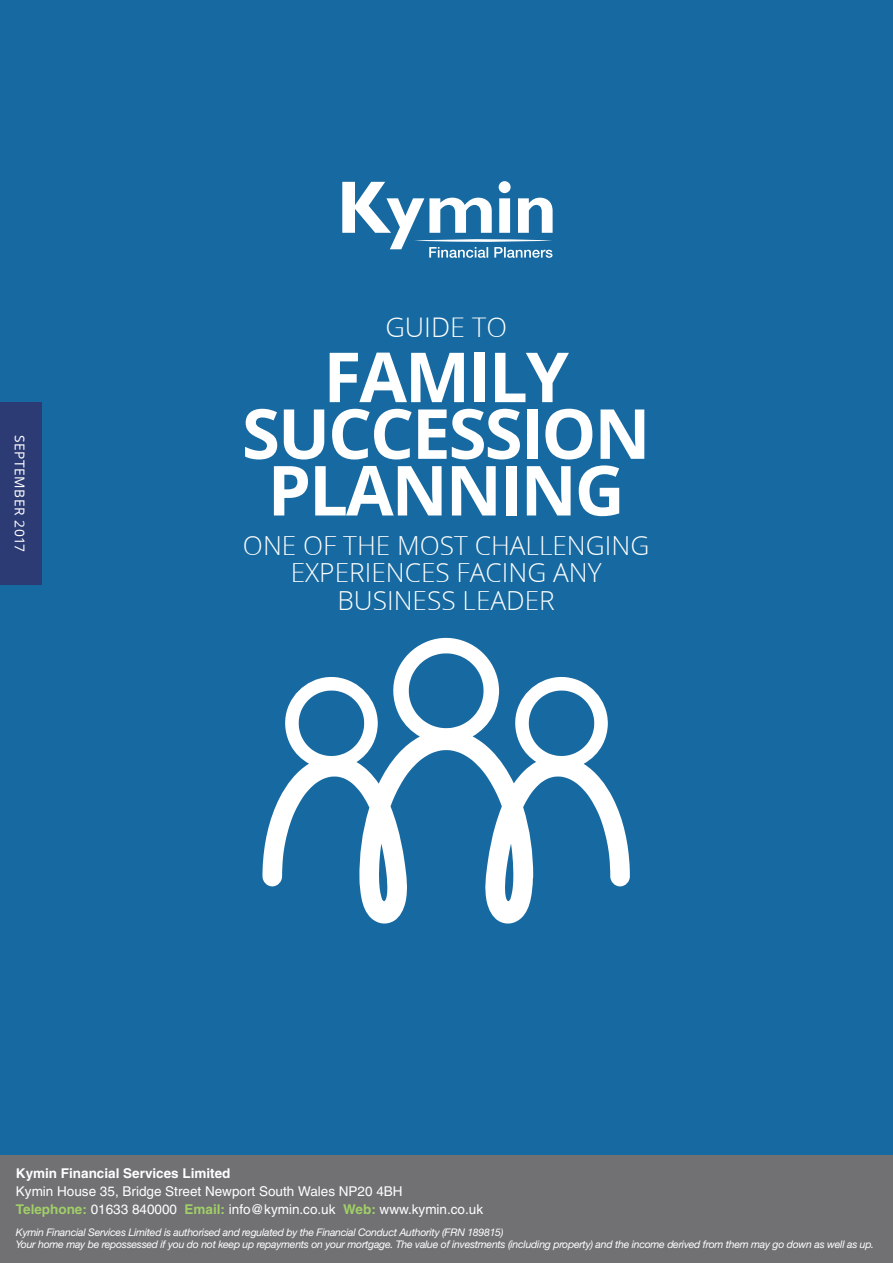
<style>
.page{position:relative;width:893px;height:1263px;background:#fff}
.page>*{position:absolute;margin:0;border:0;box-sizing:border-box;transform-origin:0 0}
.t1{font:700 69.15px/56.7px "Open Sans";letter-spacing:-.03em;color:#fff;text-align:center}
.t2{font:300 27px "Open Sans";color:#fff}
.t3{font:300 26.25px/27.8px "Open Sans";color:#fff;text-align:center}
.t4{font:13.5px/18px "Helvetica";color:#fff}
.t5{font:700 13.5px "Helvetica";color:#fff}
.t6{font:13.5px "Open Sans";letter-spacing:.04em;color:#fff}
.t7{font:italic 10.5px/12px "Helvetica Neue";letter-spacing:-.025em;color:#fff}
.s1{font-weight:700;color:#a0cf67}
</style>
<div class="page">
<div style="left:0;top:0;width:893px;height:1159px;background:#176aa1"></div>
<div style="left:0;top:402px;width:42px;height:183px;background:#2d3b74"></div>
<svg style="left:262px;top:637px;width:368px;height:287px"></svg>
<div style="left:0;top:1155px;width:893px;height:108px;background:#717073"></div>
<svg style="left:342px;top:181px;width:211px;height:77px"></svg>
<p class="t6" style="left:28px;top:435px;width:119px;rotate:90deg">SEPTEMBER 2017</p>
<h2 class="t2" style="left:385px;top:311px;width:123px">GUIDE TO</h2>
<h1 class="t1" style="left:242px;top:350px;width:410px">FAMILY<br>SUCCESSION<br>PLANNING</h1>
<h3 class="t3" style="left:243px;top:532px;width:408px">ONE OF THE MOST CHALLENGING<br>EXPERIENCES FACING ANY<br>BUSINESS LEADER</h3>
<p class="t5" style="left:16px;top:1165px;width:216px">Kymin Financial Services Limited</p>
<p class="t4" style="left:16px;top:1182px;width:469px">Kymin House 35, Bridge Street Newport South Wales NP20 4BH<br><span class="s1">Telephone:</span> 01633 840000 <span class="s1">Email:</span> info@kymin.co.uk <span class="s1">Web:</span> www.kymin.co.uk</p>
<p class="t7" style="left:16px;top:1226px;width:860px">Kymin Financial Services Limited is authorised and regulated by the Financial Conduct Authority (FRN 189815)<br>Your home may be repossessed if you do not keep up repayments on your mortgage. The value of investments (including property) and the income derived from them may go down as well as up.</p>
</div>
